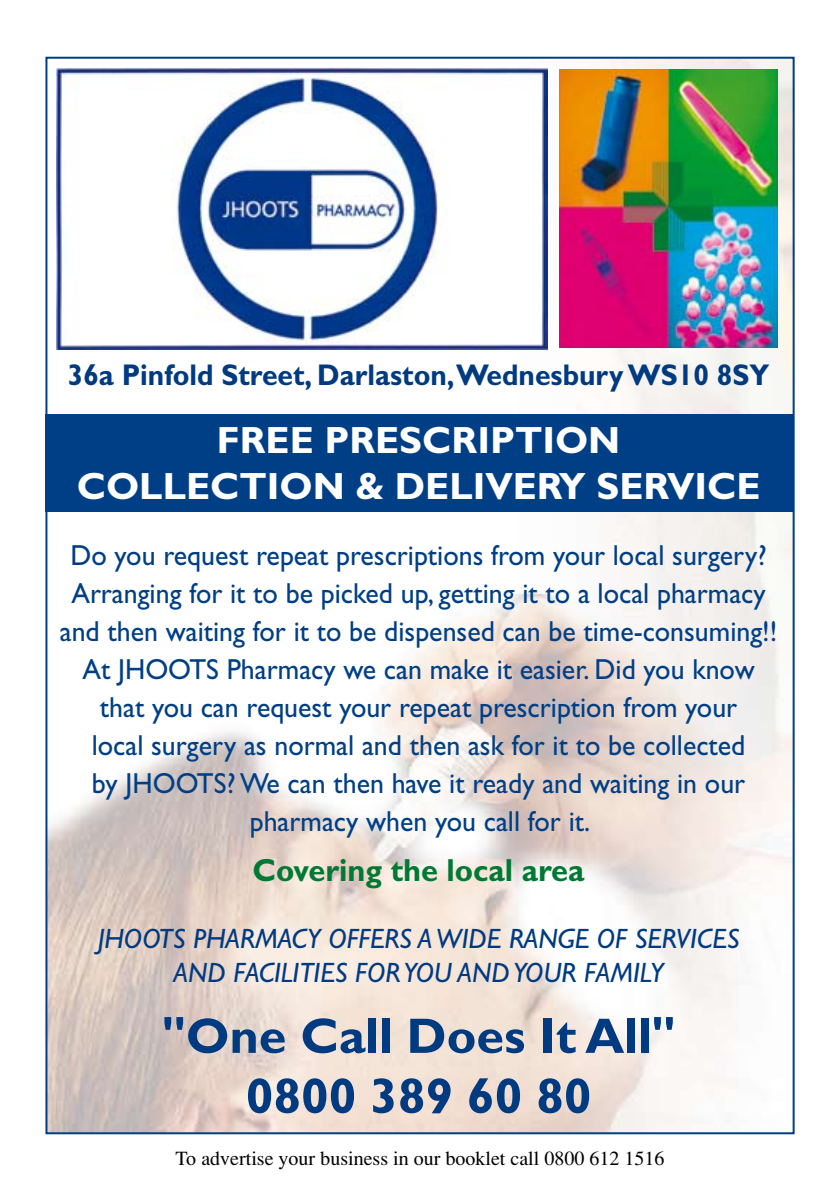
<style>
.page{position:relative;width:840px;height:1191px;background:#fff}
.page>*{position:absolute;margin:0;border:0;box-sizing:border-box;transform-origin:0 0}
.t1{font:700 50px/60px "Gill Sans";color:#003a81;text-align:center}
.t2{font:700 38px/45.6px "Gill Sans";color:#fff;text-align:center}
.t3{font:700 32px "Gill Sans";color:#007934;scale:.96 1}
.t4{font:700 30px "Gill Sans";color:#003a81;scale:.94 1}
.t5{font:29px/38px "Gill Sans";color:#003f85;text-align:center;scale:.96 1}
.t6{font:italic 28px/33.6px "Gill Sans";color:#003a81;text-align:center}
.t7{font:20px "Times";color:#000}
</style>
<div class="page">
<img style="left:48px;top:60px;width:743px;height:1071px">
<img style="left:57px;top:68px;width:490px;height:281px">
<img style="left:559px;top:70px;width:218px;height:278px">
<div style="left:45px;top:414px;width:747px;height:97px;background:#003f85"></div>
<p class="t4" style="left:68px;top:357px;width:747px">36a Pinfold Street, Darlaston,Wednesbury WS10 8SY</p>
<h2 class="t2" style="left:77px;top:417px;width:685px">FREE PRESCRIPTION<br>COLLECTION &amp; DELIVERY SERVICE</h2>
<p class="t5" style="left:60px;top:536px;width:748px">Do you request repeat prescriptions from your local surgery?<br>Arranging for it to be picked up, getting it to a local pharmacy and then waiting for it to be dispensed can be time-consuming!!<br>At JHOOTS Pharmacy we can make it easier. Did you know that you can request your repeat prescription from your<br>local surgery as normal and then ask for it to be collected<br>by JHOOTS? We can then have it ready and waiting in our pharmacy when you call for it.</p>
<p class="t3" style="left:252px;top:851px;width:347px">Covering the local area</p>
<p class="t6" style="left:98px;top:921px;width:643px">JHOOTS PHARMACY OFFERS A WIDE RANGE OF SERVICES<br>AND FACILITIES FOR YOU AND YOUR FAMILY</p>
<h1 class="t1" style="left:162px;top:1005px;width:515px">"One Call Does It All"<br>0800 389 60 80</h1>
<p class="t7" style="left:175px;top:1147px;width:490px">To advertise your business in our booklet call 0800 612 1516</p>
</div>
